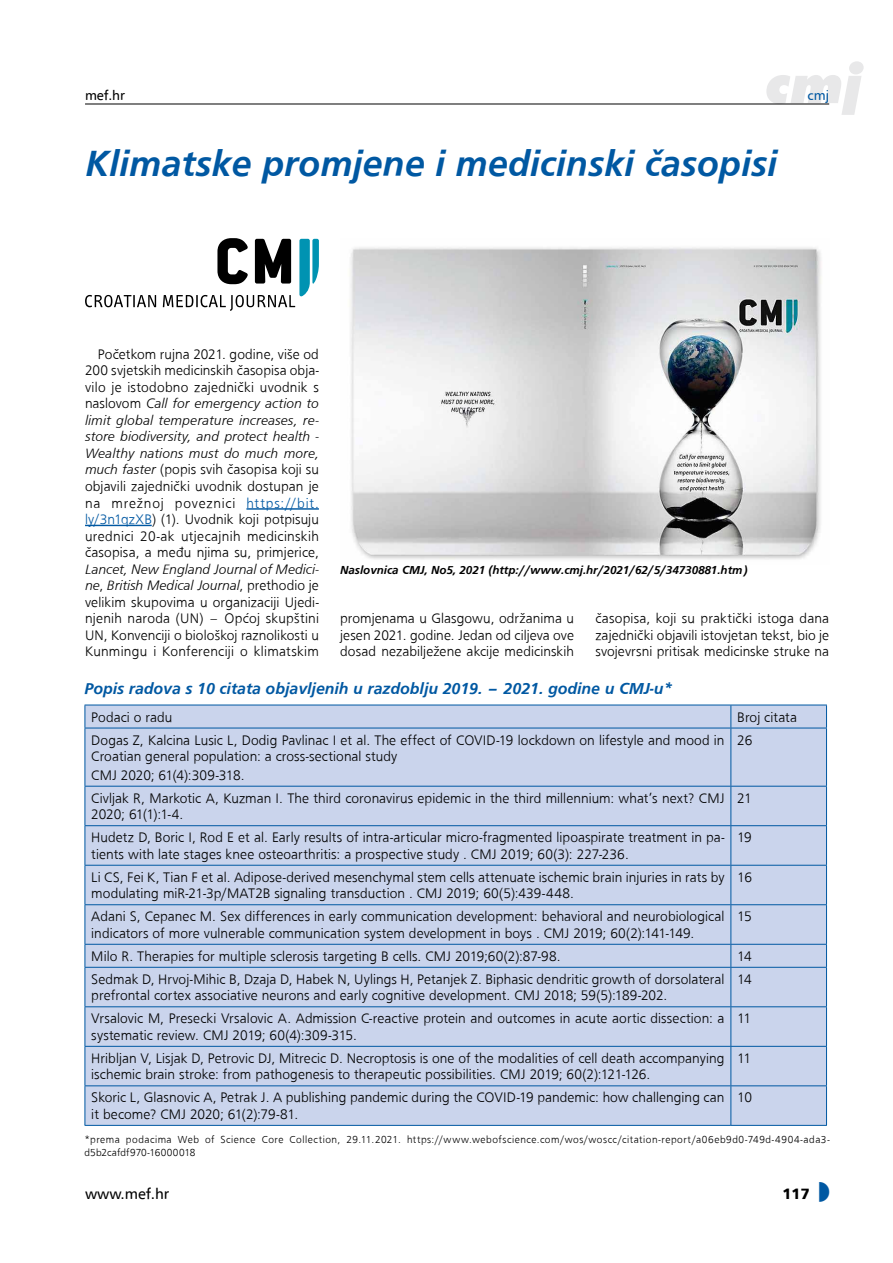
<style>
.page{position:relative;width:893px;height:1263px;background:#fff}
.page>*{position:absolute;margin:0;border:0;box-sizing:border-box;transform-origin:0 0}
.t1{font:italic 900 54px "Futura BT";color:#e8e8e9}
.t2{font:500 37.5px "Frugal Sans Bold Italic DTC";color:#0058a2}
.t3{font:500 16.5px "Frugal Sans Bold Italic DTC";color:#0058a2}
.t4{font:15px "A Frutiger";color:#000}
.t5{font:900 15px "A Frutiger";color:#000}
.t6{font:500 14.25px/16.5px "Frugal Sans Light DTC";letter-spacing:.005em;color:#000}
.t7{font:500 14.25px/16.5px "Frugal Sans Light Italic DTC";color:#000;text-align:justify}
.t8{font:13.5px "A Frutiger";color:#000}
.t9{font:13.5px "A Frutiger";color:#0058a2}
.t10{font:500 12px "Frugal Sans Bold Italic DTC";color:#000}
.t11{font:500 10.5px/12.8px "Frugal Sans Light DTC";letter-spacing:.045em;color:#000}
.s1{font-family:"Frugal Sans Light DTC"}
.s2{font-family:"Frugal Sans Light Italic DTC"}
.s3{color:#0058a2}
</style>
<div class="page">
<hr style="left:85px;top:104px;width:744px;height:1px;background:#000">
<img style="left:350px;top:247px;width:471px;height:313px">
<hr style="left:246px;top:508px;width:73px;height:2px;background:#0058a2">
<hr style="left:85px;top:525px;width:67px;height:1px;background:#0058a2">
<div style="left:86px;top:706px;width:740px;height:419px;background:#cad4ec"></div>
<svg style="left:730px;top:706px;width:1px;height:22px"></svg>
<hr style="left:85px;top:728px;width:646px;height:1px;background:#0058a2">
<hr style="left:731px;top:728px;width:96px;height:1px;background:#0058a2">
<hr style="left:730px;top:728px;width:1px;height:58px;background:#0058a2">
<hr style="left:85px;top:786px;width:646px;height:1px;background:#0058a2">
<hr style="left:731px;top:786px;width:96px;height:1px;background:#0058a2">
<hr style="left:730px;top:786px;width:1px;height:39px;background:#0058a2">
<hr style="left:85px;top:825px;width:646px;height:1px;background:#0058a2">
<hr style="left:731px;top:825px;width:96px;height:1px;background:#0058a2">
<hr style="left:730px;top:826px;width:1px;height:39px;background:#0058a2">
<hr style="left:85px;top:865px;width:646px;height:1px;background:#0058a2">
<hr style="left:731px;top:865px;width:96px;height:1px;background:#0058a2">
<hr style="left:730px;top:865px;width:1px;height:39px;background:#0058a2">
<hr style="left:85px;top:904px;width:646px;height:1px;background:#0058a2">
<hr style="left:731px;top:904px;width:96px;height:1px;background:#0058a2">
<hr style="left:730px;top:905px;width:1px;height:39px;background:#0058a2">
<hr style="left:85px;top:944px;width:646px;height:1px;background:#0058a2">
<hr style="left:731px;top:944px;width:96px;height:1px;background:#0058a2">
<svg style="left:730px;top:945px;width:1px;height:22px"></svg>
<hr style="left:85px;top:967px;width:646px;height:1px;background:#0058a2">
<hr style="left:731px;top:967px;width:96px;height:1px;background:#0058a2">
<hr style="left:730px;top:968px;width:1px;height:38px;background:#0058a2">
<hr style="left:85px;top:1006px;width:646px;height:1px;background:#0058a2">
<hr style="left:731px;top:1006px;width:96px;height:1px;background:#0058a2">
<hr style="left:730px;top:1007px;width:1px;height:39px;background:#0058a2">
<hr style="left:85px;top:1046px;width:646px;height:1px;background:#0058a2">
<hr style="left:731px;top:1046px;width:96px;height:1px;background:#0058a2">
<hr style="left:730px;top:1047px;width:1px;height:38px;background:#0058a2">
<hr style="left:85px;top:1085px;width:646px;height:1px;background:#0058a2">
<hr style="left:731px;top:1085px;width:96px;height:1px;background:#0058a2">
<hr style="left:730px;top:1086px;width:1px;height:39px;background:#0058a2">
<hr style="left:85px;top:705px;width:646px;height:1px;background:#0058a2">
<svg style="left:85px;top:705px;width:1px;height:23px"></svg>
<hr style="left:731px;top:705px;width:96px;height:1px;background:#0058a2">
<svg style="left:826px;top:705px;width:1px;height:23px"></svg>
<hr style="left:85px;top:728px;width:1px;height:58px;background:#0058a2">
<hr style="left:826px;top:728px;width:1px;height:58px;background:#0058a2">
<hr style="left:85px;top:786px;width:1px;height:39px;background:#0058a2">
<hr style="left:826px;top:786px;width:1px;height:39px;background:#0058a2">
<hr style="left:85px;top:826px;width:1px;height:39px;background:#0058a2">
<hr style="left:826px;top:826px;width:1px;height:39px;background:#0058a2">
<hr style="left:85px;top:865px;width:1px;height:39px;background:#0058a2">
<hr style="left:826px;top:865px;width:1px;height:39px;background:#0058a2">
<hr style="left:85px;top:905px;width:1px;height:39px;background:#0058a2">
<hr style="left:826px;top:905px;width:1px;height:39px;background:#0058a2">
<svg style="left:85px;top:945px;width:1px;height:22px"></svg>
<svg style="left:826px;top:945px;width:1px;height:22px"></svg>
<hr style="left:85px;top:968px;width:1px;height:38px;background:#0058a2">
<hr style="left:826px;top:968px;width:1px;height:38px;background:#0058a2">
<hr style="left:85px;top:1007px;width:1px;height:39px;background:#0058a2">
<hr style="left:826px;top:1007px;width:1px;height:39px;background:#0058a2">
<hr style="left:85px;top:1047px;width:1px;height:38px;background:#0058a2">
<hr style="left:826px;top:1047px;width:1px;height:38px;background:#0058a2">
<hr style="left:85px;top:1086px;width:1px;height:39px;background:#0058a2">
<hr style="left:826px;top:1086px;width:1px;height:39px;background:#0058a2">
<hr style="left:85px;top:1125px;width:646px;height:1px;background:#0058a2">
<hr style="left:731px;top:1125px;width:96px;height:1px;background:#0058a2">
<svg style="left:85px;top:238px;width:234px;height:73px"></svg>
<p class="t8" style="left:85px;top:87px;width:42px">mef.hr</p>
<h1 class="t1" style="left:766px;top:51px;width:99px">cmj</h1>
<p class="t9" style="left:808px;top:87px;width:23px">cmj</p>
<h2 class="t2" style="left:85px;top:142px;width:694px">Klimatske promjene i medicinski časopisi</h2>
<p class="t6" style="left:85px;top:346px;width:235px;text-align:justify;text-indent:13px">Početkom rujna 2021. godine, više od 200 svjetskih medicinskih časopisa obja&shy;vilo je istodobno zajednički uvodnik s</p>
<p class="t7" style="left:85px;top:395px;width:235px"><span class="s1">naslovom</span> Call for emergency action to limit global temperature increases, re&shy;store biodiversity, and protect health - Wealthy nations must do much more,</p>
<p class="t6" style="left:85px;top:461px;width:235px;text-align:justify"><span class="s2">much faster</span> (popis svih časopisa koji su objavili zajednički uvodnik dostupan je na mrežnoj poveznici <span class="s3">https://bit. ly/3n1qzXB</span>) (1). Uvodnik koji potpisuju urednici 20-ak utjecajnih medicinskih časopisa, a među njima su, primjerice,</p>
<p class="t7" style="left:85px;top:560px;width:235px">Lancet, New England Journal of Medici&shy;ne<span class="s1">,</span> British Medical Journal<span class="s1">, prethodio je</span></p>
<p class="t6" style="left:85px;top:593px;width:235px;text-align:justify">velikim skupovima u organizaciji Ujedi&shy;njenih naroda (UN) – Općoj skupštini UN, Konvenciji o biološkoj raznolikosti u Kunmingu i Konferenciji o klimatskim</p>
<p class="t10" style="left:340px;top:563px;width:409px">Naslovnica CMJ, No5, 2021 (http://www.cmj.hr/2021/62/5/34730881.htm)</p>
<p class="t6" style="left:340px;top:610px;width:235px;text-align:justify">promjenama u Glasgowu, održanima u jesen 2021. godine. Jedan od ciljeva ove dosad nezabilježene akcije medicinskih</p>
<p class="t6" style="left:595px;top:610px;width:235px;text-align:justify">časopisa, koji su praktički istoga dana zajednički objavili istovjetan tekst, bio je svojevrsni pritisak medicinske struke na</p>
<p class="t3" style="left:85px;top:679px;width:589px">Popis radova s 10 citata objavljenih u razdoblju 2019. – 2021. godine u CMJ-u*</p>
<p class="t6" style="left:91px;top:708px;width:83px">Podaci o radu</p>
<p class="t6" style="left:737px;top:708px;width:61px">Broj citata</p>
<p class="t6" style="left:91px;top:731px;width:635px">Dogas Z, Kalcina Lusic L, Dodig Pavlinac I et al. The effect of COVID-19 lockdown on lifestyle and mood in<br>Croatian general population: a cross-sectional study</p>
<p class="t6" style="left:91px;top:767px;width:155px">CMJ 2020; 61(4):309-318.</p>
<p class="t6" style="left:737px;top:731px;width:17px">26</p>
<p class="t6" style="left:91px;top:790px;width:635px">Civljak R, Markotic A, Kuzman I. The third coronavirus epidemic in the third millennium: what’s next? CMJ<br>2020; 61(1):1-4.</p>
<p class="t6" style="left:737px;top:790px;width:16px">21</p>
<p class="t6" style="left:91px;top:829px;width:635px">Hudetz D, Boric I, Rod E et al. Early results of intra-articular micro-fragmented lipoaspirate treatment in pa&shy;tients with late stages knee osteoarthritis: a prospective study . CMJ 2019; 60(3): 227-236.</p>
<p class="t6" style="left:737px;top:829px;width:16px">19</p>
<p class="t6" style="left:91px;top:869px;width:635px">Li CS, Fei K, Tian F et al. Adipose-derived mesenchymal stem cells attenuate ischemic brain injuries in rats by modulating miR-21-3p/MAT2B signaling transduction . CMJ 2019; 60(5):439-448.</p>
<p class="t6" style="left:737px;top:869px;width:16px">16</p>
<p class="t6" style="left:91px;top:908px;width:635px">Adani S, Cepanec M. Sex differences in early communication development: behavioral and neurobiological indicators of more vulnerable communication system development in boys . CMJ 2019; 60(2):141-149.</p>
<p class="t6" style="left:737px;top:908px;width:16px">15</p>
<p class="t6" style="left:91px;top:948px;width:471px">Milo R. Therapies for multiple sclerosis targeting B cells. CMJ 2019;60(2):87-98.</p>
<p class="t6" style="left:737px;top:948px;width:16px">14</p>
<p class="t6" style="left:91px;top:971px;width:635px">Sedmak D, Hrvoj-Mihic B, Dzaja D, Habek N, Uylings H, Petanjek Z. Biphasic dendritic growth of dorsolateral prefrontal cortex associative neurons and early cognitive development. CMJ 2018; 59(5):189-202.</p>
<p class="t6" style="left:737px;top:971px;width:16px">14</p>
<p class="t6" style="left:91px;top:1010px;width:635px">Vrsalovic M, Presecki Vrsalovic A. Admission C-reactive protein and outcomes in acute aortic dissection: a systematic review. CMJ 2019; 60(4):309-315.</p>
<p class="t6" style="left:737px;top:1010px;width:15px">11</p>
<p class="t6" style="left:91px;top:1050px;width:635px">Hribljan V, Lisjak D, Petrovic DJ, Mitrecic D. Necroptosis is one of the modalities of cell death accompanying ischemic brain stroke: from pathogenesis to therapeutic possibilities. CMJ 2019; 60(2):121-126.</p>
<p class="t6" style="left:737px;top:1050px;width:15px">11</p>
<p class="t6" style="left:91px;top:1089px;width:635px">Skoric L, Glasnovic A, Petrak J. A publishing pandemic during the COVID-19 pandemic: how challenging can it become? CMJ 2020; 61(2):79-81.</p>
<p class="t6" style="left:737px;top:1089px;width:16px">10</p>
<p class="t11" style="left:85px;top:1133px;width:747px">*prema podacima Web of Science Core Collection, 29.11.2021. https://www.webofscience.com/wos/woscc/citation-report/a06eb9d0-749d-4904-ada3- d5b2cafdf970-16000018</p>
<p class="t4" style="left:85px;top:1185px;width:86px">www.mef.hr</p>
<p class="t5" style="left:782px;top:1184px;width:29px">117</p>
</div>
